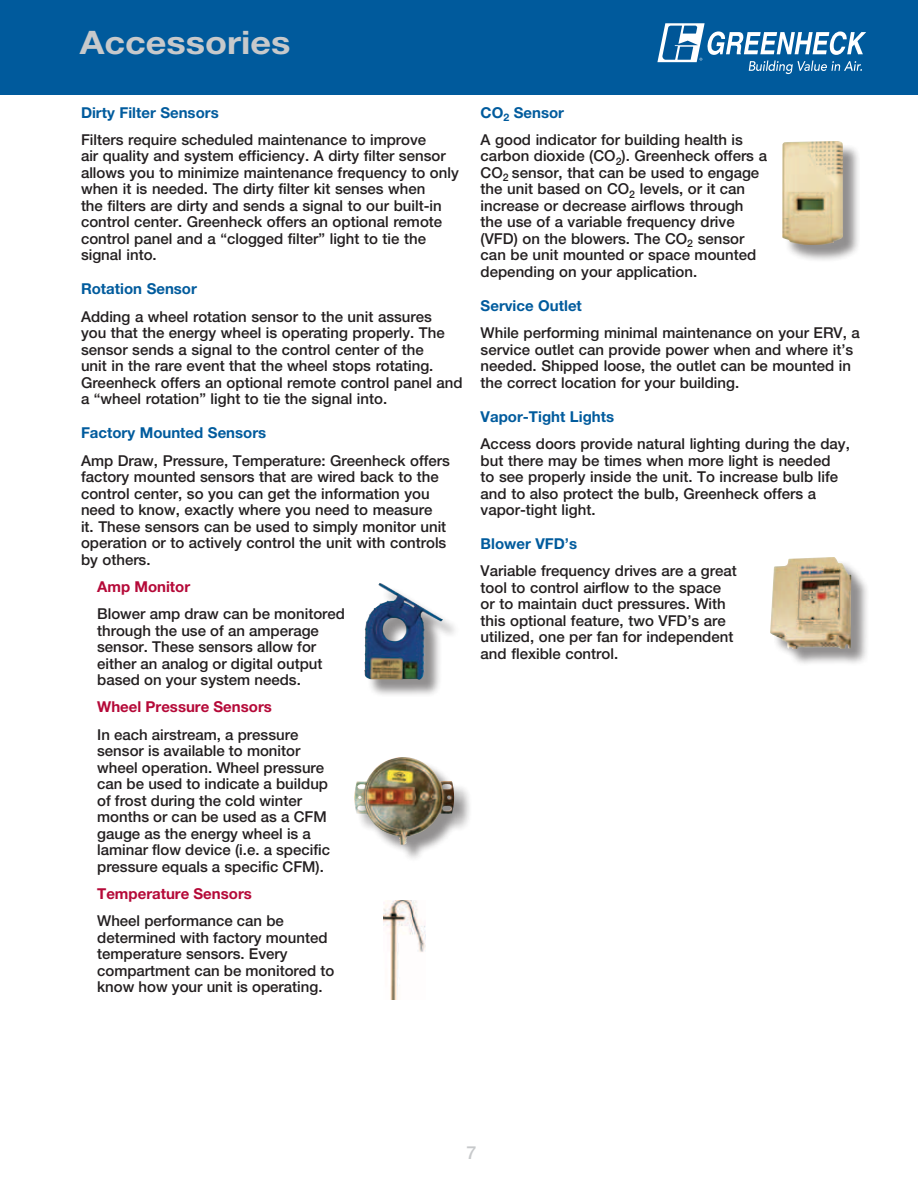
<style>
.page{position:relative;width:918px;height:1188px;background:#fff}
.page>*{position:absolute;margin:0;border:0;box-sizing:border-box;transform-origin:0 0}
.t1{font:700 32.4px "Helvetica Neue LT Std";color:#c7c9cb;scale:1.11 1}
.t2{font:500 18px "Helvetica Neue LT Std";color:#c7c9cb}
.t3{font:500 15px/16.5px "Helvetica Neue LT Std";color:#231f20}
.t4{font:700 15px "Helvetica Neue LT Std";color:#005b9d}
.t5{font:700 15px "Helvetica Neue LT Std";color:#b50938}
.s1{font-weight:700;color:#005b9d}
</style>
<div class="page">
<div style="left:1px;top:0;width:917px;height:94px;background:#005a9c"></div>
<svg style="left:657px;top:23px;width:209px;height:51px"></svg>
<div style="left:784px;top:143px;width:77px;height:121px;background:#231f20;opacity:.5"></div>
<img style="left:782px;top:141px;width:61px;height:104px">
<div style="left:772px;top:559px;width:97px;height:108px;background:#231f20;opacity:.5"></div>
<img style="left:770px;top:557px;width:81px;height:92px">
<div style="left:356px;top:759px;width:116px;height:103px;background:#231f20;opacity:.5"></div>
<img style="left:354px;top:757px;width:100px;height:88px">
<div style="left:367px;top:585px;width:93px;height:112px;background:#231f20;opacity:.5"></div>
<img style="left:364px;top:583px;width:79px;height:97px">
<img style="left:383px;top:900px;width:43px;height:100px">
<h1 class="t1" style="left:80px;top:22px;width:191px">Accessories</h1>
<p class="t4" style="left:81px;top:103px;width:139px">Dirty Filter Sensors</p>
<p class="t3" style="left:81px;top:131px;width:379px">Filters require scheduled maintenance to improve<br>air quality and system efficiency. A dirty filter sensor allows you to minimize maintenance frequency to only when it is needed. The dirty filter kit senses when<br>the filters are dirty and sends a signal to our built-in control center. Greenheck offers an optional remote control panel and a “clogged filter” light to tie the signal into.</p>
<p class="t4" style="left:81px;top:280px;width:117px">Rotation Sensor</p>
<p class="t3" style="left:81px;top:308px;width:383px">Adding a wheel rotation sensor to the unit assures<br>you that the energy wheel is operating properly. The sensor sends a signal to the control center of the<br>unit in the rare event that the wheel stops rotating.<br>Greenheck offers an optional remote control panel and a “wheel rotation” light to tie the signal into.</p>
<p class="t4" style="left:81px;top:424px;width:187px">Factory Mounted Sensors</p>
<p class="t3" style="left:81px;top:452px;width:370px">Amp Draw, Pressure, Temperature: Greenheck offers factory mounted sensors that are wired back to the control center, so you can get the information you need to know, exactly where you need to measure<br>it. These sensors can be used to simply monitor unit operation or to actively control the unit with controls by others.</p>
<p class="t5" style="left:97px;top:577px;width:95px">Amp Monitor</p>
<p class="t3" style="left:97px;top:605px;width:249px">Blower amp draw can be monitored through the use of an amperage sensor. These sensors allow for either an analog or digital output based on your system needs.</p>
<p class="t5" style="left:97px;top:698px;width:176px">Wheel Pressure Sensors</p>
<p class="t3" style="left:97px;top:726px;width:234px">In each airstream, a pressure sensor is available to monitor wheel operation. Wheel pressure can be used to indicate a buildup of frost during the cold winter months or can be used as a CFM gauge as the energy wheel is a laminar flow device (i.e. a specific pressure equals a specific CFM).</p>
<p class="t5" style="left:97px;top:884px;width:156px">Temperature Sensors</p>
<p class="t3" style="left:97px;top:913px;width:239px">Wheel performance can be determined with factory mounted temperature sensors. Every compartment can be monitored to know how your unit is operating.</p>
<p class="t3" style="left:481px;top:98px;width:264px;line-height:27.3px"><span class="s1">CO</span><sub>2</sub> <span class="s1">Sensor<br></span>A good indicator for building health is</p>
<p class="t3" style="left:481px;top:148px;width:288px">carbon dioxide (CO<sub>2</sub>). Greenheck offers a CO<sub>2</sub> sensor, that can be used to engage the unit based on CO<sub>2</sub> levels, or it can increase or decrease airflows through the use of a variable frequency drive (VFD) on the blowers. The CO<sub>2</sub> sensor can be unit mounted or space mounted depending on your application.</p>
<p class="t4" style="left:481px;top:296px;width:103px">Service Outlet</p>
<p class="t3" style="left:481px;top:325px;width:381px">While performing minimal maintenance on your ERV, a service outlet can provide power when and where it’s needed. Shipped loose, the outlet can be mounted in the correct location for your building.</p>
<p class="t4" style="left:481px;top:407px;width:135px">Vapor-Tight Lights</p>
<p class="t3" style="left:481px;top:435px;width:371px">Access doors provide natural lighting during the day, but there may be times when more light is needed<br>to see properly inside the unit. To increase bulb life and to also protect the bulb, Greenheck offers a vapor‑tight light.</p>
<p class="t4" style="left:481px;top:535px;width:98px">Blower VFD’s</p>
<p class="t3" style="left:481px;top:563px;width:258px">Variable frequency drives are a great tool to control airflow to the space or to maintain duct pressures. With this optional feature, two VFD’s are utilized, one per fan for independent and flexible control.</p>
<p class="t2" style="left:467px;top:1142px;width:12px">7</p>
</div>
